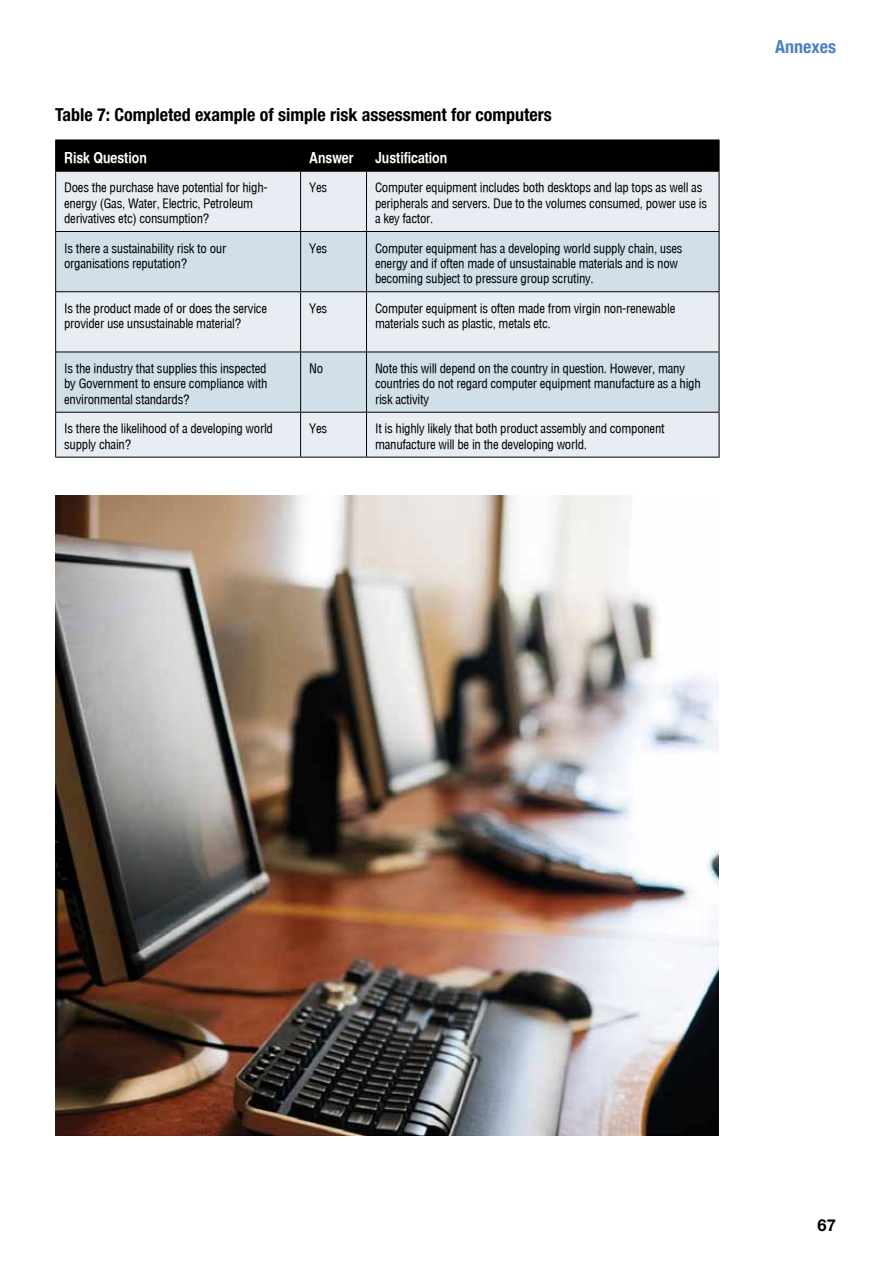
<style>
.page{position:relative;width:893px;height:1263px;background:#fff}
.page>*{position:absolute;margin:0;border:0;box-sizing:border-box;transform-origin:0 0}
.box_title{font:700 condensed 18px "Helvetica Neue LT Pro";color:#000}
.top_of_page_left{font:700 condensed 18px "Helvetica Neue";color:#4e81be}
.t1{font:700 16.5px "Helvetica Neue LT Std";color:#000}
.table_header{font:15px "Helvetica Nar T Bold";color:#fff}
.table_text{font:12.75px/15.3px "Helvetica Cond T Medium";letter-spacing:-.02em;color:#000}
</style>
<div class="page">
<div style="left:56px;top:141px;width:663px;height:30px;background:#000"></div>
<div style="left:56px;top:172px;width:663px;height:285px;background:#e7edf2"></div>
<svg style="left:56px;top:232px;width:663px;height:180px;background:#d6e2ea"></svg>
<hr style="left:55px;top:140px;width:246px;height:1px;background:#000">
<hr style="left:55px;top:140px;width:1px;height:31px;background:#000">
<hr style="left:301px;top:140px;width:65px;height:1px;background:#000">
<hr style="left:300px;top:140px;width:1px;height:31px;background:#000">
<hr style="left:366px;top:140px;width:353px;height:1px;background:#000">
<hr style="left:366px;top:140px;width:1px;height:31px;background:#000">
<hr style="left:719px;top:140px;width:1px;height:31px;background:#000">
<hr style="left:55px;top:171px;width:246px;height:1px;background:#000">
<hr style="left:55px;top:172px;width:1px;height:59px;background:#000">
<hr style="left:301px;top:171px;width:65px;height:1px;background:#000">
<hr style="left:300px;top:172px;width:1px;height:59px;background:#000">
<hr style="left:366px;top:171px;width:353px;height:1px;background:#000">
<hr style="left:366px;top:172px;width:1px;height:59px;background:#000">
<hr style="left:719px;top:172px;width:1px;height:59px;background:#000">
<hr style="left:55px;top:231px;width:246px;height:1px;background:#000">
<hr style="left:55px;top:232px;width:1px;height:59px;background:#000">
<hr style="left:301px;top:231px;width:65px;height:1px;background:#000">
<hr style="left:300px;top:232px;width:1px;height:59px;background:#000">
<hr style="left:366px;top:231px;width:353px;height:1px;background:#000">
<hr style="left:366px;top:232px;width:1px;height:59px;background:#000">
<hr style="left:719px;top:232px;width:1px;height:59px;background:#000">
<hr style="left:55px;top:291px;width:246px;height:1px;background:#000">
<hr style="left:55px;top:292px;width:1px;height:60px;background:#000">
<hr style="left:301px;top:291px;width:65px;height:1px;background:#000">
<hr style="left:300px;top:292px;width:1px;height:60px;background:#000">
<hr style="left:366px;top:291px;width:353px;height:1px;background:#000">
<hr style="left:366px;top:292px;width:1px;height:60px;background:#000">
<hr style="left:719px;top:292px;width:1px;height:60px;background:#000">
<hr style="left:55px;top:352px;width:246px;height:1px;background:#000">
<hr style="left:55px;top:352px;width:1px;height:60px;background:#000">
<hr style="left:301px;top:352px;width:65px;height:1px;background:#000">
<hr style="left:300px;top:352px;width:1px;height:60px;background:#000">
<hr style="left:366px;top:352px;width:353px;height:1px;background:#000">
<hr style="left:366px;top:352px;width:1px;height:60px;background:#000">
<hr style="left:719px;top:352px;width:1px;height:60px;background:#000">
<hr style="left:55px;top:412px;width:246px;height:1px;background:#000">
<hr style="left:55px;top:413px;width:1px;height:44px;background:#000">
<hr style="left:301px;top:412px;width:65px;height:1px;background:#000">
<hr style="left:300px;top:413px;width:1px;height:44px;background:#000">
<hr style="left:366px;top:412px;width:353px;height:1px;background:#000">
<hr style="left:366px;top:413px;width:1px;height:44px;background:#000">
<hr style="left:719px;top:413px;width:1px;height:44px;background:#000">
<hr style="left:55px;top:457px;width:246px;height:1px;background:#000">
<hr style="left:301px;top:457px;width:65px;height:1px;background:#000">
<hr style="left:366px;top:457px;width:353px;height:1px;background:#000">
<img style="left:55px;top:495px;width:664px;height:641px">
<p class="box_title" style="left:55px;top:104px;width:498px">Table 7: Completed example of simple risk assessment for computers</p>
<p class="table_header" style="left:64px;top:148px;width:84px">Risk Question</p>
<p class="table_header" style="left:309px;top:148px;width:46px">Answer</p>
<p class="table_header" style="left:375px;top:148px;width:74px">Justification</p>
<p class="table_text" style="left:64px;top:180px;width:205px">Does the purchase have potential for high&shy;energy (Gas, Water, Electric, Petroleum derivatives etc) consumption?</p>
<p class="table_text" style="left:309px;top:180px;width:20px">Yes</p>
<p class="table_text" style="left:375px;top:180px;width:333px">Computer equipment includes both desktops and lap tops as well as peripherals and servers. Due to the volumes consumed, power use is a key factor.</p>
<p class="table_text" style="left:64px;top:240px;width:164px">Is there a sustainability risk to our organisations reputation?</p>
<p class="table_text" style="left:309px;top:240px;width:20px">Yes</p>
<p class="table_text" style="left:375px;top:240px;width:309px">Computer equipment has a developing world supply chain, uses energy and if often made of unsustainable materials and is now becoming subject to pressure group scrutiny.</p>
<p class="table_text" style="left:64px;top:300px;width:204px">Is the product made of or does the service provider use unsustainable material?</p>
<p class="table_text" style="left:309px;top:300px;width:20px">Yes</p>
<p class="table_text" style="left:375px;top:300px;width:302px">Computer equipment is often made from virgin non-renewable materials such as plastic, metals etc.</p>
<p class="table_text" style="left:64px;top:361px;width:205px;text-align:justify">Is the industry that supplies this inspected by Government to ensure compliance with environmental standards?</p>
<p class="table_text" style="left:309px;top:361px;width:16px">No</p>
<p class="table_text" style="left:375px;top:361px;width:327px">Note this will depend on the country in question. However, many countries do not regard computer equipment manufacture as a high risk activity</p>
<p class="table_text" style="left:64px;top:421px;width:210px">Is there the likelihood of a developing world supply chain?</p>
<p class="table_text" style="left:309px;top:421px;width:20px">Yes</p>
<p class="table_text" style="left:375px;top:421px;width:291px">It is highly likely that both product assembly and component manufacture will be in the developing world.</p>
<p class="top_of_page_left" style="left:775px;top:36px;width:62px">Annexes</p>
<p class="t1" style="left:818px;top:1214px;width:20px">67</p>
</div>
